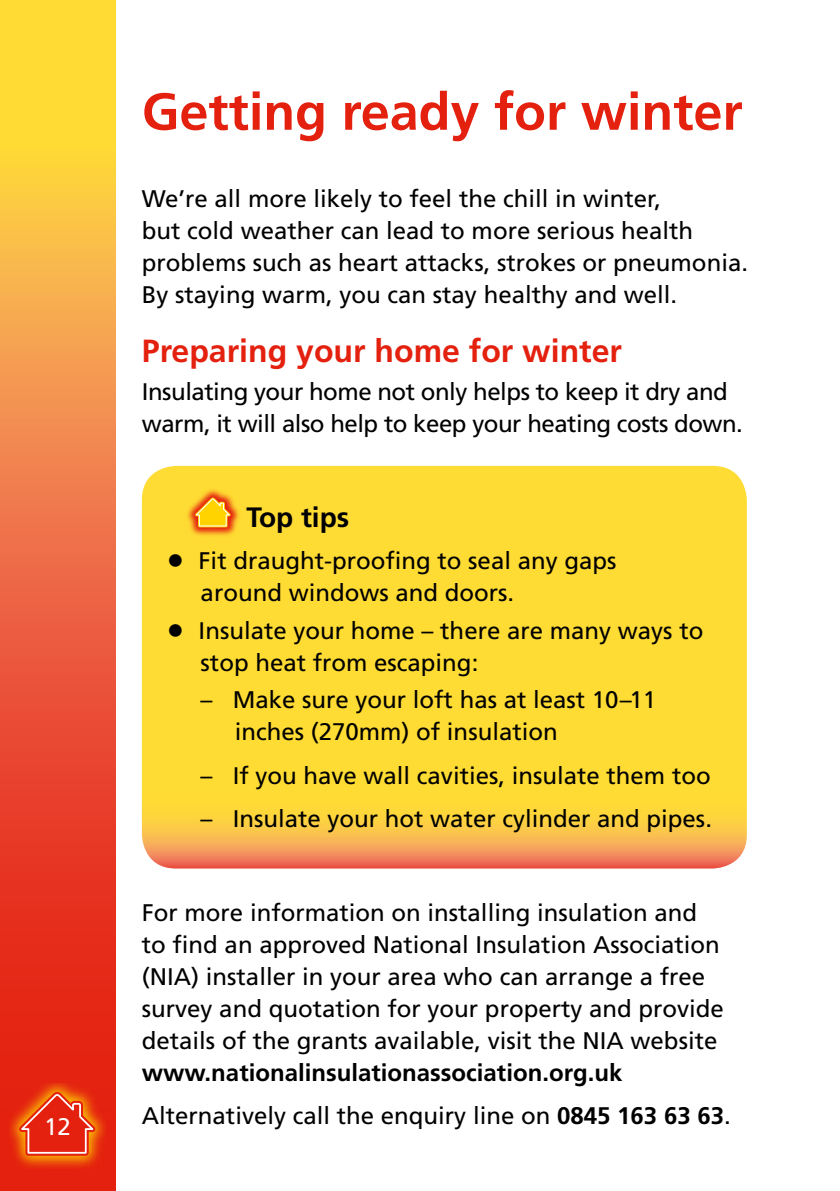
<style>
.page{position:relative;width:840px;height:1191px;background:#fff}
.page>*{position:absolute;margin:0;border:0;box-sizing:border-box;transform-origin:0 0}
.t1{font:700 52px "Frutiger";color:#e4200e}
.t2{font:700 32px "Frutiger";color:#e4200e}
.t3{font:700 28px "Frutiger";color:#000}
.t4{font:24px/32px "Frutiger";color:#000}
.t5{font:24px/32px "Frutiger";letter-spacing:-.02em;color:#000}
.t6{font:24px "Frutiger";color:#fff}
.s1{font-size:36px}
.s2{font-weight:700}
</style>
<div class="page">
<svg style="left:0;top:0;width:115px;height:1191px"></svg>
<img style="left:9px;top:1083px;width:97px;height:85px">
<svg style="left:9px;top:1086px;width:97px;height:72px"></svg>
<svg style="left:142px;top:466px;width:604px;height:402px"></svg>
<img style="left:176px;top:488px;width:70px;height:49px">
<svg style="left:189px;top:495px;width:47px;height:34px"></svg>
<p class="t6" style="left:44px;top:1112px;width:28px">12</p>
<h1 class="t1" style="left:142px;top:81px;width:602px">Getting ready for winter</h1>
<p class="t4" style="left:142px;top:183px;width:607px">We’re all more likely to feel the chill in winter,<br>but cold weather can lead to more serious health problems such as heart attacks, strokes or pneumonia.<br>By staying warm, you can stay healthy and well.</p>
<h2 class="t2" style="left:142px;top:332px;width:481px">Preparing your home for winter</h2>
<p class="t5" style="left:142px;top:375px;width:602px">Insulating your home not only helps to keep it dry and warm, it will also help to keep your heating costs down.</p>
<h3 class="t3" style="left:246px;top:500px;width:104px">Top tips</h3>
<p class="t4" style="left:200px;top:544px;width:417px;text-indent:-34px"><span class="s1">•</span> Fit draught-proofing to seal any gaps around windows and doors.</p>
<p class="t4" style="left:200px;top:614px;width:504px;text-indent:-34px"><span class="s1">•</span> Insulate your home – there are many ways to stop heat from escaping:</p>
<p class="t4" style="left:234px;top:684px;width:422px;text-indent:-34px">– Make sure your loft has at least 10–11 inches (270mm) of insulation</p>
<p class="t4" style="left:200px;top:759px;width:511px">– If you have wall cavities, insulate them too</p>
<p class="t4" style="left:200px;top:802px;width:512px">– Insulate your hot water cylinder and pipes.</p>
<p class="t4" style="left:142px;top:896px;width:583px">For more information on installing insulation and to find an approved National Insulation Association (NIA) installer in your area who can arrange a free survey and quotation for your property and provide details of the grants available, visit the NIA website <span class="s2">www.nationalinsulationassociation.org.uk</span></p>
<p class="t4" style="left:142px;top:1100px;width:590px">Alternatively call the enquiry line on <span class="s2">0845 163 63 63</span>.</p>
</div>
